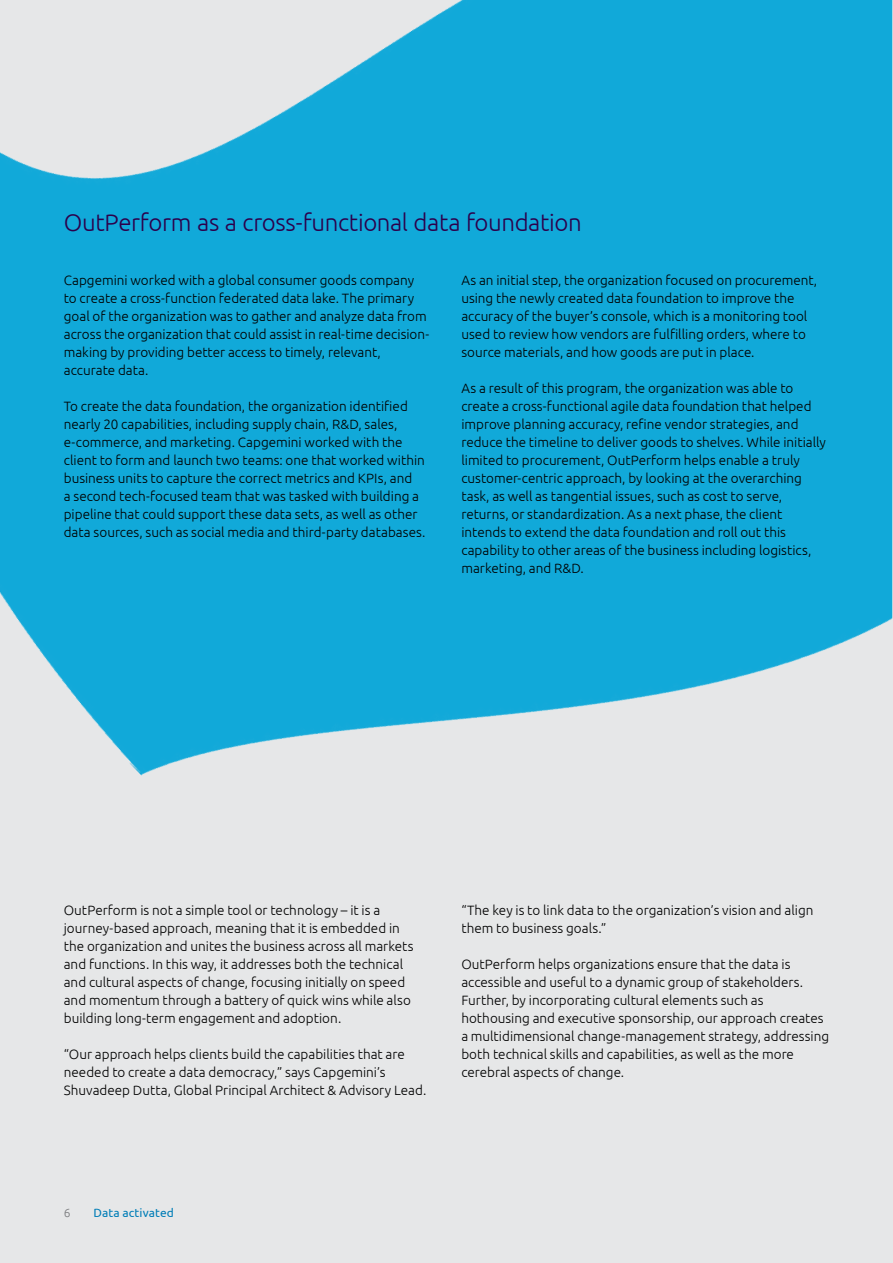
<style>
.page{position:relative;width:893px;height:1263px;background:#e6e7e8}
.page>*{position:absolute;margin:0;border:0;box-sizing:border-box;transform-origin:0 0}
.t1{font:300 24px "Ubuntu";letter-spacing:-.015em;color:#2c004b}
.t2{font:300 13.5px/18px "Ubuntu";color:#000}
.t3{font:12px "Ubuntu";letter-spacing:.01em;color:#007db7}
.t4{font:300 12px "Ubuntu";color:#77787b}
</style>
<div class="page">
<img style="left:0;top:0;width:892px;height:776px">
<h1 class="t1" style="left:64px;top:208px;width:520px">OutPerform as a cross-functional data foundation</h1>
<p class="t2" style="left:64px;top:270px;width:367px">Capgemini worked with a global consumer goods company to create a cross-function federated data lake. The primary goal of the organization was to gather and analyze data from across the organization that could assist in real-time decision&shy;making by providing better access to timely, relevant, accurate data.</p>
<p class="t2" style="left:64px;top:396px;width:363px">To create the data foundation, the organization identified nearly 20 capabilities, including supply chain, R&amp;D, sales, e-commerce, and marketing. Capgemini worked with the client to form and launch two teams: one that worked within business units to capture the correct metrics and KPIs, and<br>a second tech-focused team that was tasked with building a pipeline that could support these data sets, as well as other data sources, such as social media and third-party databases.</p>
<p class="t2" style="left:461px;top:270px;width:357px">As an initial step, the organization focused on procurement, using the newly created data foundation to improve the accuracy of the buyer’s console, which is a monitoring tool used to review how vendors are fulfilling orders, where to source materials, and how goods are put in place.</p>
<p class="t2" style="left:461px;top:378px;width:366px">As a result of this program, the organization was able to create a cross-functional agile data foundation that helped improve planning accuracy, refine vendor strategies, and reduce the timeline to deliver goods to shelves. While initially limited to procurement, OutPerform helps enable a truly customer-centric approach, by looking at the overarching task, as well as tangential issues, such as cost to serve, returns, or standardization. As a next phase, the client intends to extend the data foundation and roll out this capability to other areas of the business including logistics, marketing, and R&amp;D.</p>
<p class="t2" style="left:64px;top:900px;width:351px">OutPerform is not a simple tool or technology – it is a journey-based approach, meaning that it is embedded in the organization and unites the business across all markets and functions. In this way, it addresses both the technical and cultural aspects of change, focusing initially on speed and momentum through a battery of quick wins while also building long-term engagement and adoption.</p>
<p class="t2" style="left:64px;top:1044px;width:364px">“Our approach helps clients build the capabilities that are needed to create a data democracy,” says Capgemini’s<br>Shuvadeep Dutta, Global Principal Architect &amp; Advisory Lead.</p>
<p class="t2" style="left:461px;top:900px;width:354px">“The key is to link data to the organization’s vision and align them to business goals.”</p>
<p class="t2" style="left:461px;top:954px;width:369px">OutPerform helps organizations ensure that the data is accessible and useful to a dynamic group of stakeholders.<br>Further, by incorporating cultural elements such as hothousing and executive sponsorship, our approach creates a multidimensional change-management strategy, addressing both technical skills and capabilities, as well as the more cerebral aspects of change.</p>
<p class="t4" style="left:64px;top:1205px;width:8px">6</p>
<p class="t3" style="left:94px;top:1205px;width:82px">Data activated</p>
</div>
